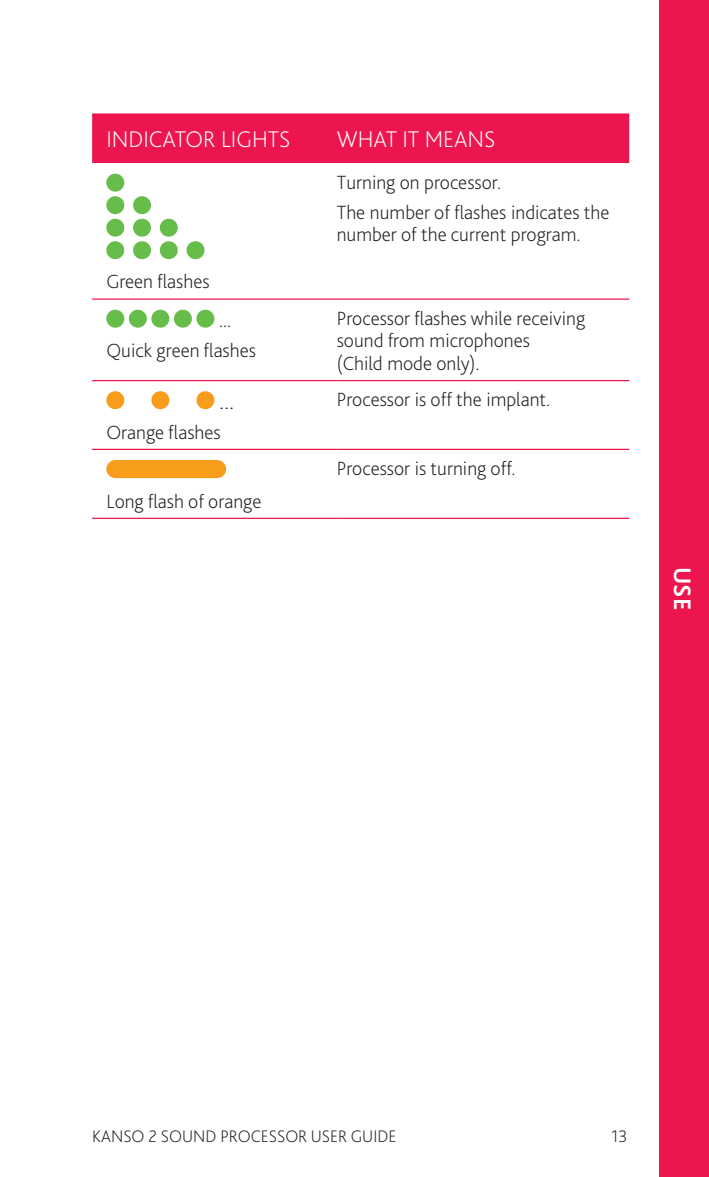
<style>
.page{position:relative;width:709px;height:1177px;background:#fff}
.page>*{position:absolute;margin:0;border:0;box-sizing:border-box;transform-origin:0 0}
.Side_tabs{font:700 25px "Bliss Pro";color:#fff}
.Subheading_-_Medium{font:200 23.75px "Bliss Pro";color:#fff}
.Body_Copy_-_Table_8{font:200 20px/22.5px "Bliss Pro";color:#231f20}
.Body_Copy_-_Table_8-2{font:200 20px "Bliss Pro";color:#231f20;scale:1.25 1}
.t1{font:200 17.5px "Bliss Pro";color:#231f20}
</style>
<div class="page">
<div style="left:659px;top:0;width:50px;height:1176px;background:#ed154e"></div>
<div style="left:92px;top:113px;width:537px;height:50px;background:#ed154e"></div>
<svg style="left:92px;top:173px;width:537px;height:306px"></svg>
<hr style="left:92px;top:298px;width:245px;height:2px;background:#ed154e">
<hr style="left:337px;top:298px;width:292px;height:2px;background:#ed154e">
<hr style="left:92px;top:380px;width:245px;height:1px;background:#ed154e">
<hr style="left:337px;top:380px;width:292px;height:1px;background:#ed154e">
<hr style="left:92px;top:449px;width:245px;height:1px;background:#ed154e">
<hr style="left:337px;top:449px;width:292px;height:1px;background:#ed154e">
<hr style="left:92px;top:517px;width:245px;height:2px;background:#ed154e">
<hr style="left:337px;top:517px;width:292px;height:2px;background:#ed154e">
<svg style="left:106px;top:174px;width:98px;height:85px"></svg>
<svg style="left:106px;top:310px;width:108px;height:17px"></svg>
<svg style="left:106px;top:391px;width:18px;height:18px"></svg>
<svg style="left:151px;top:391px;width:18px;height:18px"></svg>
<svg style="left:196px;top:391px;width:18px;height:18px"></svg>
<div style="left:106px;top:460px;width:120px;height:18px;background:#f89c1c;border-radius:9px"></div>
<p class="Subheading_-_Medium" style="left:106px;top:125px;width:185px">I NDICATOR LIGHTS</p>
<p class="Subheading_-_Medium" style="left:337px;top:125px;width:160px">WHAT IT MEANS</p>
<p class="Body_Copy_-_Table_8" style="left:106px;top:270px;width:105px">Green flashes</p>
<p class="Body_Copy_-_Table_8" style="left:219px;top:309px;width:14px">...</p>
<p class="Body_Copy_-_Table_8" style="left:106px;top:338px;width:151px">Quick green flashes</p>
<p class="Body_Copy_-_Table_8-2" style="left:219px;top:390px;width:14px">...</p>
<p class="Body_Copy_-_Table_8" style="left:106px;top:420px;width:116px">Orange flashes</p>
<p class="Body_Copy_-_Table_8" style="left:106px;top:489px;width:157px">Long flash of orange</p>
<p class="Body_Copy_-_Table_8" style="left:337px;top:170px;width:166px">Turning on processor.</p>
<p class="Body_Copy_-_Table_8" style="left:337px;top:200px;width:274px">The number of flashes indicates the number of the current program.</p>
<p class="Body_Copy_-_Table_8" style="left:337px;top:306px;width:250px">Processor flashes while receiving sound from microphones<br>(Child mode only).</p>
<p class="Body_Copy_-_Table_8" style="left:337px;top:388px;width:215px">Processor is off the implant.</p>
<p class="Body_Copy_-_Table_8" style="left:337px;top:457px;width:180px">Processor is turning off.</p>
<p class="Side_tabs" style="left:698px;top:567px;width:45px;rotate:90deg">USE</p>
<p class="t1" style="left:92px;top:1125px;width:306px">KANSO 2 SOUND PROCESSOR USER GUI DE</p>
<p class="t1" style="left:611px;top:1125px;width:17px">13</p>
</div>
